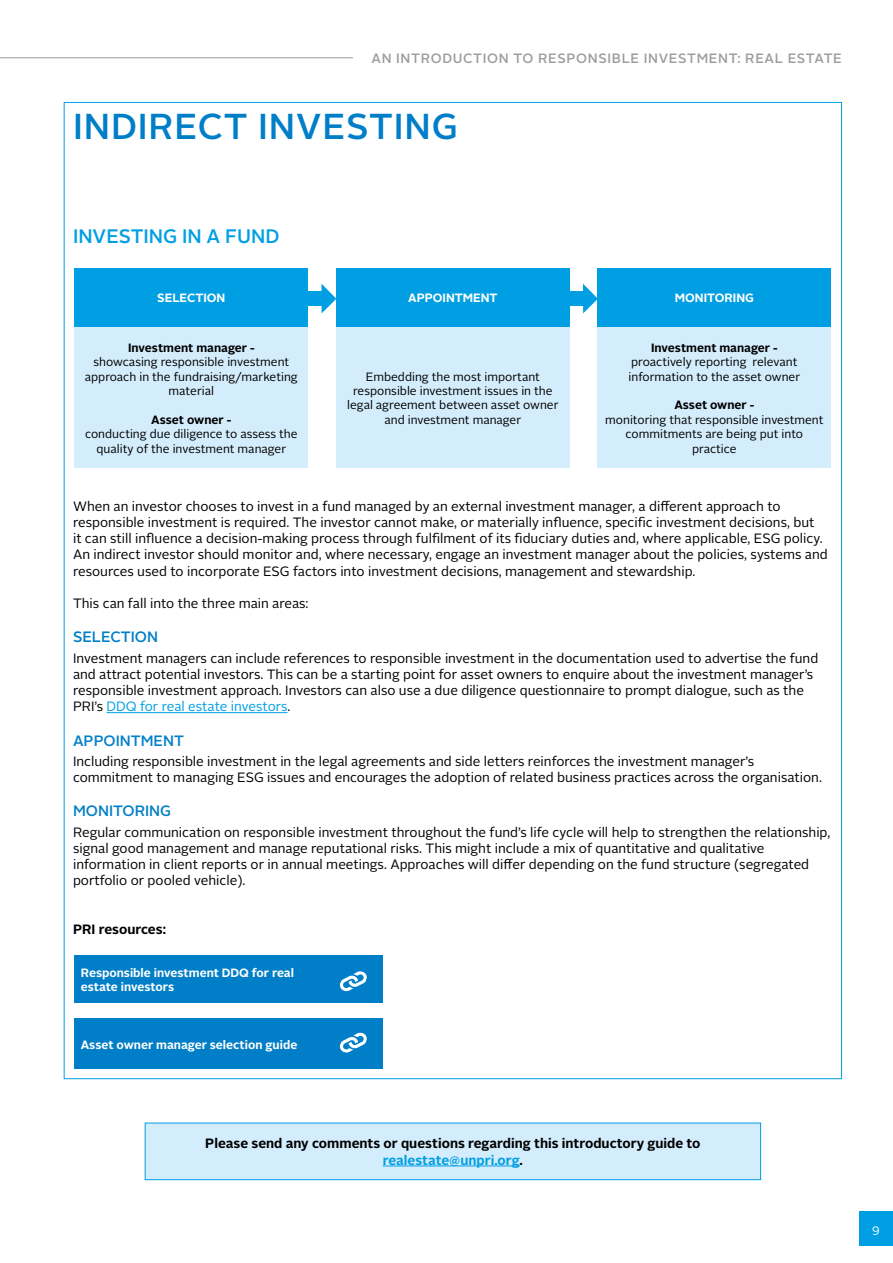
<style>
.page{position:relative;width:893px;height:1263px;background:#fff}
.page>*{position:absolute;margin:0;border:0;box-sizing:border-box;transform-origin:0 0}
.t1{font:500 36px "Alright Sans";letter-spacing:.025em;color:#007ec7}
.t2{font:500 19.5px "Alright Sans";color:#009fe3}
.t3{font:500 15px "Alright Sans";color:#007ec7}
.t4{font:13.5px/16.2px "Alright Sans";color:#000}
.t5{font:700 13.5px/16.2px "Alright Sans";color:#000;text-align:center}
.t6{font:500 13.5px "Alright Sans";letter-spacing:.05em;color:#9d9d9c}
.t7{font:12px/14.4px "Alright Sans";color:#000;text-align:center}
.t8{font:700 12px/14.4px "Alright Sans";color:#fff}
.t9{font:700 12px "Alright Sans";color:#000}
.t10{font:12px "Alright Sans";color:#fff}
.s1{color:#009fe3}
</style>
<div class="page">
<div style="left:859px;top:1212px;width:34px;height:34px;background:#009fe3"></div>
<hr style="left:0;top:57px;width:353px;height:1px;background:#9d9d9c">
<div style="left:145px;top:1123px;width:616px;height:57px;background:#d4edfc"></div>
<hr style="left:383px;top:1165px;width:137px;height:1px;background:#009fe3">
<div style="left:145px;top:1123px;width:616px;height:57px;border:1px solid #009fe3"></div>
<hr style="left:107px;top:712px;width:181px;height:1px;background:#009fe3">
<div style="left:74px;top:956px;width:309px;height:47px;background:#007ec7"></div>
<svg style="left:340px;top:971px;width:27px;height:21px"></svg>
<div style="left:74px;top:1019px;width:309px;height:50px;background:#007ec7"></div>
<svg style="left:340px;top:1032px;width:27px;height:21px"></svg>
<div style="left:74px;top:268px;width:234px;height:59px;background:#009fe3"></div>
<div style="left:74px;top:327px;width:234px;height:141px;background:#d4edfc"></div>
<div style="left:597px;top:268px;width:234px;height:59px;background:#009fe3"></div>
<div style="left:597px;top:327px;width:234px;height:141px;background:#d4edfc"></div>
<div style="left:336px;top:268px;width:234px;height:59px;background:#009fe3"></div>
<div style="left:336px;top:327px;width:234px;height:141px;background:#d4edfc"></div>
<div style="left:308px;top:291px;width:17px;height:15px;background:#009fe3"></div>
<svg style="left:321px;top:284px;width:15px;height:29px"></svg>
<div style="left:570px;top:291px;width:16px;height:15px;background:#009fe3"></div>
<svg style="left:583px;top:284px;width:14px;height:29px"></svg>
<p class="t6" style="left:371px;top:49px;width:472px">AN INTRODUCTION TO RESPONSIBLE INVESTMENT: REAL ESTATE</p>
<h1 class="t1" style="left:73px;top:101px;width:387px">INDIRECT INVESTING</h1>
<h2 class="t2" style="left:73px;top:223px;width:208px">INVESTING IN A FUND</h2>
<p class="t8" style="left:157px;top:291px;width:70px">SELECTION</p>
<p class="t9" style="left:128px;top:339px;width:128px">Investment manager -</p>
<p class="t7" style="left:85px;top:355px;width:214px">showcasing responsible investment approach in the fundraising/marketing material</p>
<p class="t9" style="left:151px;top:411px;width:82px">Asset owner -</p>
<p class="t7" style="left:85px;top:427px;width:214px">conducting due diligence to assess the quality of the investment manager</p>
<p class="t8" style="left:408px;top:291px;width:91px">APPOINTMENT</p>
<p class="t7" style="left:347px;top:369px;width:213px">Embedding the most important responsible investment issues in the legal agreement between asset owner and investment manager</p>
<p class="t8" style="left:675px;top:291px;width:81px">MONITORING</p>
<p class="t9" style="left:651px;top:339px;width:128px">Investment manager -</p>
<p class="t7" style="left:629px;top:355px;width:173px;text-align:left">proactively reporting relevant information to the asset owner</p>
<p class="t9" style="left:674px;top:397px;width:82px">Asset owner -</p>
<p class="t7" style="left:605px;top:413px;width:220px">monitoring that responsible investment commitments are being put into practice</p>
<p class="t4" style="left:73px;top:498px;width:756px">When an investor chooses to invest in a fund managed by an external investment manager, a different approach to responsible investment is required. The investor cannot make, or materially influence, specific investment decisions, but<br>it can still influence a decision-making process through fulfilment of its fiduciary duties and, where applicable, ESG policy.<br>An indirect investor should monitor and, where necessary, engage an investment manager about the policies, systems and resources used to incorporate ESG factors into investment decisions, management and stewardship.</p>
<p class="t4" style="left:73px;top:595px;width:237px">This can fall into the three main areas:</p>
<p class="t3" style="left:73px;top:627px;width:87px">SELECTION</p>
<p class="t4" style="left:73px;top:650px;width:747px">Investment managers can include references to responsible investment in the documentation used to advertise the fund and attract potential investors. This can be a starting point for asset owners to enquire about the investment manager’s responsible investment approach. Investors can also use a due diligence questionnaire to prompt dialogue, such as the PRI’s <span class="s1">DDQ for real estate investors</span>.</p>
<p class="t3" style="left:73px;top:730px;width:113px">APPOINTMENT</p>
<p class="t4" style="left:73px;top:753px;width:750px">Including responsible investment in the legal agreements and side letters reinforces the investment manager’s commitment to managing ESG issues and encourages the adoption of related business practices across the organisation.</p>
<p class="t3" style="left:73px;top:801px;width:100px">MONITORING</p>
<p class="t4" style="left:73px;top:824px;width:759px">Regular communication on responsible investment throughout the fund’s life cycle will help to strengthen the relationship, signal good management and manage reputational risks. This might include a mix of quantitative and qualitative information in client reports or in annual meetings. Approaches will differ depending on the fund structure (segregated portfolio or pooled vehicle).</p>
<p class="t5" style="left:73px;top:921px;width:94px">PRI resources:</p>
<p class="t8" style="left:81px;top:965px;width:215px">Responsible investment DDQ for real estate investors</p>
<p class="t8" style="left:81px;top:1037px;width:218px">Asset owner manager selection guide</p>
<p class="t5" style="left:205px;top:1136px;width:497px">Please send any comments or questions regarding this introductory guide to <span class="s1">realestate@unpri.org</span>.</p>
<p class="t10" style="left:872px;top:1221px;width:9px">9</p>
</div>
